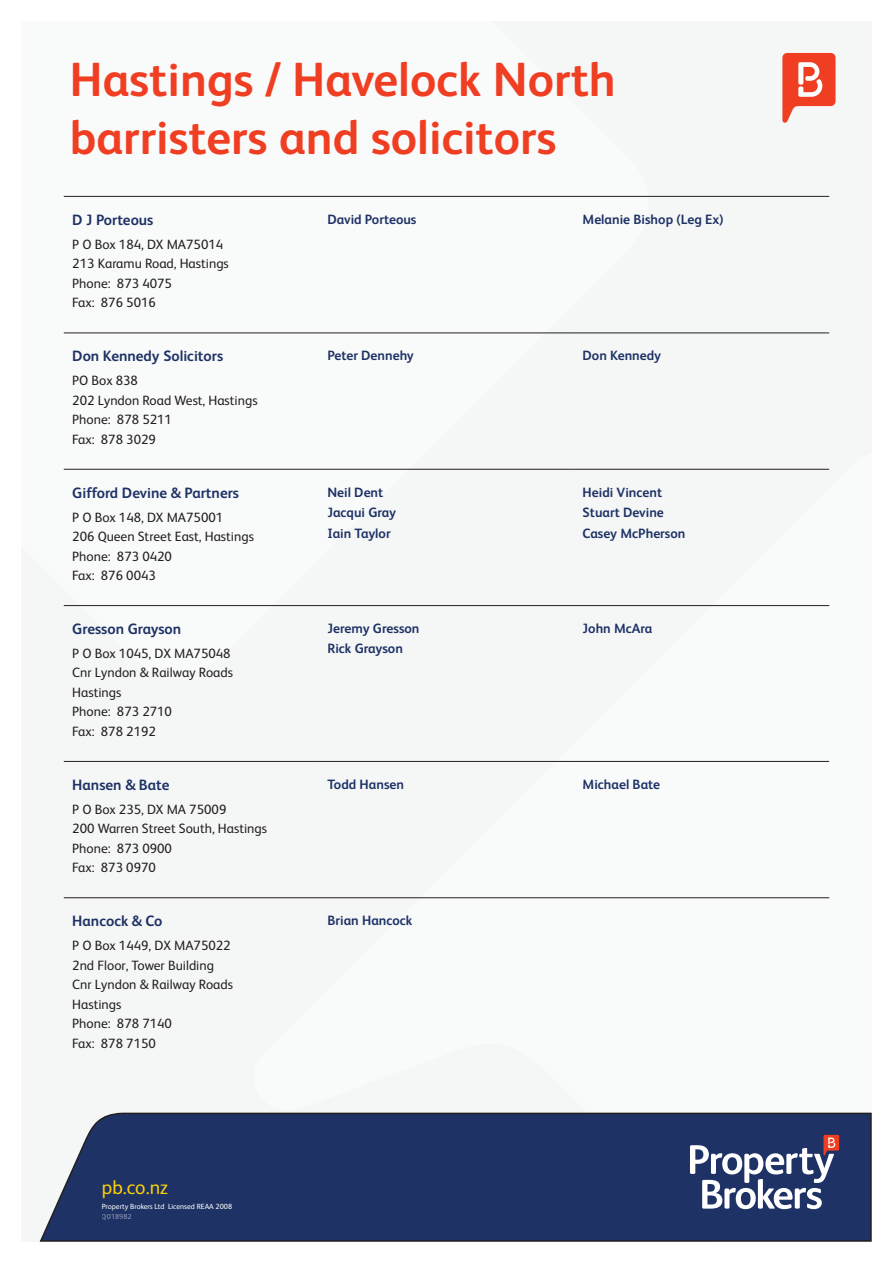
<style>
.page{position:relative;width:893px;height:1263px;background:#fff}
.page>*{position:absolute;margin:0;border:0;box-sizing:border-box;transform-origin:0 0}
.t1{font:700 48px/57.6px "FS Albert";color:#ef3e22}
.t2{font:19.5px "FS Albert";color:#fcd008}
.t3{font:700 15px "FS Albert";color:#1e3265}
.t4{font:13.5px/19.5px "FS Albert";color:#231f20}
.t5{font:700 13.5px/20.4px "FS Albert";color:#1e3265}
.t6{font:7.5px/10.1px "FS Albert";color:#fff}
</style>
<div class="page">
<div style="left:21px;top:21px;width:851px;height:1221px;background:#f5f7f7"></div>
<svg style="left:251px;top:468px;width:579px;height:431px"></svg>
<svg style="left:782px;top:53px;width:53px;height:70px"></svg>
<svg style="left:39px;top:1112px;width:833px;height:130px;background:#283b6a"></svg>
<svg style="left:690px;top:1135px;width:149px;height:74px"></svg>
<hr style="left:64px;top:333px;width:255px;height:1px;background:#231f20">
<hr style="left:319px;top:333px;width:255px;height:1px;background:#231f20">
<hr style="left:574px;top:333px;width:255px;height:1px;background:#231f20">
<hr style="left:64px;top:469px;width:255px;height:1px;background:#231f20">
<hr style="left:319px;top:469px;width:255px;height:1px;background:#231f20">
<hr style="left:574px;top:469px;width:255px;height:1px;background:#231f20">
<hr style="left:64px;top:605px;width:255px;height:1px;background:#231f20">
<hr style="left:319px;top:605px;width:255px;height:1px;background:#231f20">
<hr style="left:574px;top:605px;width:255px;height:1px;background:#231f20">
<hr style="left:64px;top:761px;width:255px;height:1px;background:#231f20">
<hr style="left:319px;top:761px;width:255px;height:1px;background:#231f20">
<hr style="left:574px;top:761px;width:255px;height:1px;background:#231f20">
<hr style="left:64px;top:897px;width:255px;height:1px;background:#231f20">
<hr style="left:319px;top:897px;width:255px;height:1px;background:#231f20">
<hr style="left:574px;top:897px;width:255px;height:1px;background:#231f20">
<hr style="left:64px;top:196px;width:255px;height:1px;background:#231f20">
<hr style="left:319px;top:196px;width:255px;height:1px;background:#231f20">
<hr style="left:574px;top:196px;width:255px;height:1px;background:#231f20">
<h1 class="t1" style="left:70px;top:49px;width:548px">Hastings / Havelock North barristers and solicitors</h1>
<p class="t3" style="left:72px;top:210px;width:83px">D J Porteous</p>
<p class="t4" style="left:72px;top:234px;width:158px">P O Box 184, DX MA75014<br>213 Karamu Road, Hastings<br>Phone: 873 4075<br>Fax: 876 5016</p>
<p class="t3" style="left:72px;top:346px;width:152px">Don Kennedy Solicitors</p>
<p class="t4" style="left:72px;top:370px;width:187px">PO Box 838<br>202 Lyndon Road West, Hastings<br>Phone: 878 5211<br>Fax: 878 3029</p>
<p class="t3" style="left:72px;top:482px;width:168px">Gifford Devine &amp; Partners</p>
<p class="t4" style="left:72px;top:506px;width:183px">P O Box 148, DX MA75001<br>206 Queen Street East, Hastings<br>Phone: 873 0420<br>Fax: 876 0043</p>
<p class="t3" style="left:72px;top:619px;width:110px">Gresson Grayson</p>
<p class="t4" style="left:72px;top:643px;width:162px">P O Box 1045, DX MA75048<br>Cnr Lyndon &amp; Railway Roads<br>Hastings<br>Phone: 873 2710<br>Fax: 878 2192</p>
<p class="t3" style="left:72px;top:775px;width:99px">Hansen &amp; Bate</p>
<p class="t4" style="left:72px;top:799px;width:196px">P O Box 235, DX MA 75009<br>200 Warren Street South, Hastings<br>Phone: 873 0900<br>Fax: 873 0970</p>
<p class="t3" style="left:72px;top:911px;width:92px">Hancock &amp; Co</p>
<p class="t4" style="left:72px;top:935px;width:162px">P O Box 1449, DX MA75022<br>2nd Floor, Tower Building<br>Cnr Lyndon &amp; Railway Roads<br>Hastings<br>Phone: 878 7140<br>Fax: 878 7150</p>
<h2 class="t2" style="left:102px;top:1174px;width:68px">pb.co.nz</h2>
<p class="t6" style="left:102px;top:1201px;width:132px">Property Brokers Ltd Licensed REAA 2008<br>Q018982</p>
<p class="t5" style="left:327px;top:209px;width:91px">David Porteous</p>
<p class="t5" style="left:583px;top:209px;width:143px">Melanie Bishop (Leg Ex)</p>
<p class="t5" style="left:327px;top:345px;width:88px">Peter Dennehy</p>
<p class="t5" style="left:583px;top:345px;width:80px">Don Kennedy</p>
<p class="t5" style="left:327px;top:481px;width:70px">Neil Dent<br>Jacqui Gray<br>Iain Taylor</p>
<p class="t5" style="left:583px;top:481px;width:104px">Heidi Vincent<br>Stuart Devine<br>Casey McPherson</p>
<p class="t5" style="left:327px;top:618px;width:94px">Jeremy Gresson<br>Rick Grayson</p>
<p class="t5" style="left:583px;top:618px;width:71px">John McAra</p>
<p class="t5" style="left:327px;top:773px;width:78px">Todd Hansen</p>
<p class="t5" style="left:583px;top:773px;width:79px">Michael Bate</p>
<p class="t5" style="left:327px;top:910px;width:87px">Brian Hancock</p>
</div>
